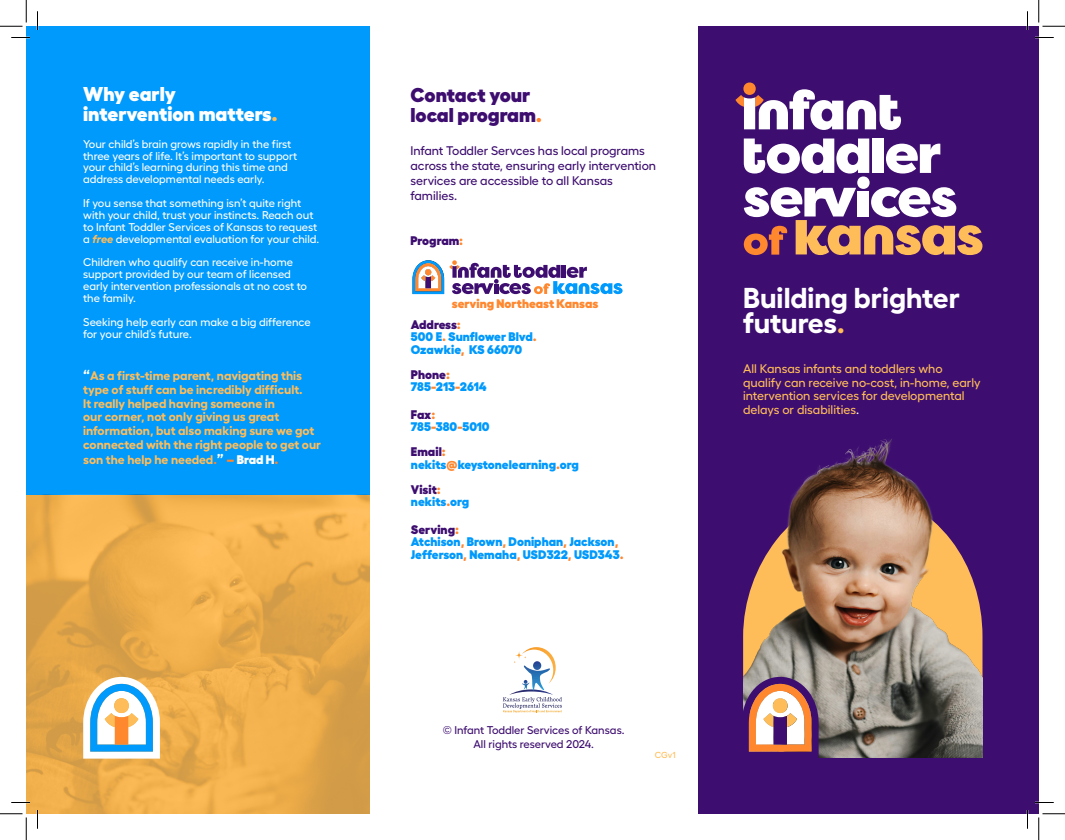
<style>
.page{position:relative;width:1065px;height:840px;background:#fff}
.page>*{position:absolute;margin:0;border:0;box-sizing:border-box;transform-origin:0 0}
.t1{font:700 28.75px/25px "Hellix";color:#fff}
.t2{font:900 20px/20px "Hellix";color:#fff}
.t3{font:900 20px "Hellix";color:#3d0d70}
.t4{font:700 12.5px/13.8px "Hellix";color:#ffbd59}
.t5{font:900 12.5px "Hellix";color:#0099fc}
.t6{font:500 12.5px/13.8px "Hellix";color:#ffbd59}
.t7{font:500 12.5px/15px "Hellix";color:#3d0d70}
.t8{font:900 12.5px "Hellix";color:#3d0d70}
.t9{font:900 12.5px "Hellix";color:#ff872e}
.t10{font:500 11.25px/11.9px "Hellix";color:#fff}
.t11{font:500 11.25px "Hellix";letter-spacing:-.005em;color:#3d0d70}
.t12{font:500 8.75px "Hellix";color:#ffbd59}
.s1{color:#ffbd59}
.s2{font-weight:700;font-style:italic;color:#ffbd59}
.s3{font-weight:900;color:#fff}
.s4{color:#ff872e}
.s5{font-weight:900;color:#ff872e}
.s6{color:#fff}
</style>
<div class="page">
<div style="left:698px;top:26px;width:341px;height:788px;background:#3d0d70"></div>
<div style="left:26px;top:26px;width:343px;height:468px;background:#0099fc"></div>
<img style="left:26px;top:494px;width:343px;height:320px">
<svg style="left:412px;top:260px;width:211px;height:34px"></svg>
<svg style="left:503px;top:647px;width:59px;height:66px"></svg>
<img style="left:743px;top:439px;width:239px;height:319px">
<svg style="left:743px;top:677px;width:76px;height:81px"></svg>
<svg style="left:83px;top:677px;width:77px;height:82px"></svg>
<div style="left:873px;top:139px;width:11px;height:34px;background:#fff"></div>
<svg style="left:886px;top:144px;width:54px;height:30px"></svg>
<svg style="left:744px;top:139px;width:125px;height:35px"></svg>
<div style="left:857px;top:176px;width:13px;height:13px;background:#fff;border-radius:50%"></div>
<svg style="left:744px;top:187px;width:238px;height:68px"></svg>
<div style="left:743px;top:83px;width:13px;height:12px;background:#ff872e;border-radius:50%"></div>
<svg style="left:735px;top:89px;width:166px;height:41px"></svg>
<svg style="left:11px;top:37px;width:19px;height:1px"></svg>
<svg style="left:1035px;top:37px;width:19px;height:1px"></svg>
<svg style="left:11px;top:802px;width:19px;height:1px"></svg>
<svg style="left:1035px;top:802px;width:19px;height:1px"></svg>
<svg style="left:37px;top:11px;width:1px;height:19px"></svg>
<svg style="left:37px;top:810px;width:1px;height:19px"></svg>
<svg style="left:1027px;top:11px;width:1px;height:19px"></svg>
<svg style="left:1027px;top:810px;width:1px;height:19px"></svg>
<svg style="left:0;top:0;width:27px;height:27px"></svg>
<svg style="left:0;top:814px;width:27px;height:26px"></svg>
<svg style="left:1039px;top:0;width:26px;height:27px"></svg>
<svg style="left:1039px;top:814px;width:26px;height:26px"></svg>
<p class="t2" style="left:83px;top:81px;width:196px">Why early intervention matters<span class="s1">.</span></p>
<p class="t10" style="left:83px;top:137px;width:216px">Your child’s brain grows rapidly in the first three years of life. It’s important to support your child’s learning during this time and address developmental needs early.</p>
<p class="t10" style="left:83px;top:196px;width:238px">If you sense that something isn’t quite right with your child, trust your instincts. Reach out to Infant Toddler Services of Kansas to request a <span class="s2">free</span> developmental evaluation for your child.</p>
<p class="t10" style="left:83px;top:255px;width:225px">Children who qualify can receive in-home support provided by our team of licensed early intervention professionals at no cost to the family.</p>
<p class="t10" style="left:83px;top:315px;width:229px">Seeking help early can make a big difference for your child’s future.</p>
<p class="t4" style="left:83px;top:368px;width:239px"><span class="s3">“</span>As a first-time parent, navigating this type of stuff can be incredibly difficult.<br>It really helped having someone in<br>our corner, not only giving us great information, but also making sure we got connected with the right people to get our</p>
<p class="t4" style="left:83px;top:451px;width:197px">son the help he needed<span class="s4">.</span><span class="s3">”</span> <span class="s5">–</span> <span class="s3">Brad H</span><span class="s5">.</span></p>
<p class="t3" style="left:411px;top:78px;width:121px">Contact your</p>
<p class="t3" style="left:411px;top:98px;width:133px">local program<span class="s4">.</span></p>
<p class="t7" style="left:411px;top:142px;width:247px">Infant Toddler Servces has local programs across the state, ensuring early intervention services are accessible to all Kansas families.</p>
<p class="t8" style="left:411px;top:230px;width:54px">Program<span class="s4">:</span></p>
<p class="t9" style="left:452px;top:293px;width:148px">serving Northeast Kansas</p>
<p class="t8" style="left:411px;top:314px;width:51px">Address<span class="s4">:</span></p>
<p class="t5" style="left:411px;top:326px;width:127px">500 E<span class="s4">.</span> Sunflower Blvd<span class="s4">.</span></p>
<p class="t5" style="left:411px;top:339px;width:113px">Ozawkie<span class="s4">,</span> KS 66070</p>
<p class="t8" style="left:411px;top:364px;width:41px">Phone<span class="s4">:</span></p>
<p class="t5" style="left:411px;top:376px;width:77px">785<span class="s4">-</span>213<span class="s4">-</span>2614</p>
<p class="t8" style="left:411px;top:404px;width:26px">Fax<span class="s4">:</span></p>
<p class="t5" style="left:411px;top:416px;width:80px">785<span class="s4">-</span>380<span class="s4">-</span>5010</p>
<p class="t8" style="left:411px;top:441px;width:36px">Email<span class="s4">:</span></p>
<p class="t5" style="left:411px;top:454px;width:169px">nekits<span class="s4">@</span>keystonelearning<span class="s4">.</span>org</p>
<p class="t8" style="left:411px;top:479px;width:31px">Visit<span class="s4">:</span></p>
<p class="t5" style="left:411px;top:491px;width:60px">nekits<span class="s4">.</span>org</p>
<p class="t8" style="left:411px;top:519px;width:50px">Serving<span class="s4">:</span></p>
<p class="t5" style="left:411px;top:531px;width:209px">Atchison<span class="s4">,</span> Brown<span class="s4">,</span> Doniphan<span class="s4">,</span> Jackson<span class="s4">,</span></p>
<p class="t5" style="left:411px;top:544px;width:214px">Jefferson<span class="s4">,</span> Nemaha<span class="s4">,</span> USD322<span class="s4">,</span> USD343<span class="s4">.</span></p>
<p class="t11" style="left:443px;top:721px;width:183px">© Infant Toddler Services of Kansas.</p>
<p class="t11" style="left:473px;top:735px;width:122px">All rights reserved 2024.</p>
<p class="t12" style="left:655px;top:748px;width:22px">CGv1</p>
<p class="t1" style="left:743px;top:282px;width:218px">Building brighter futures<span class="s1">.</span></p>
<p class="t6" style="left:743px;top:360px;width:239px">All Kansas infants and toddlers who qualify can receive no-cost, in-home, early intervention services for developmental delays or disabilities<span class="s6">.</span></p>
</div>
